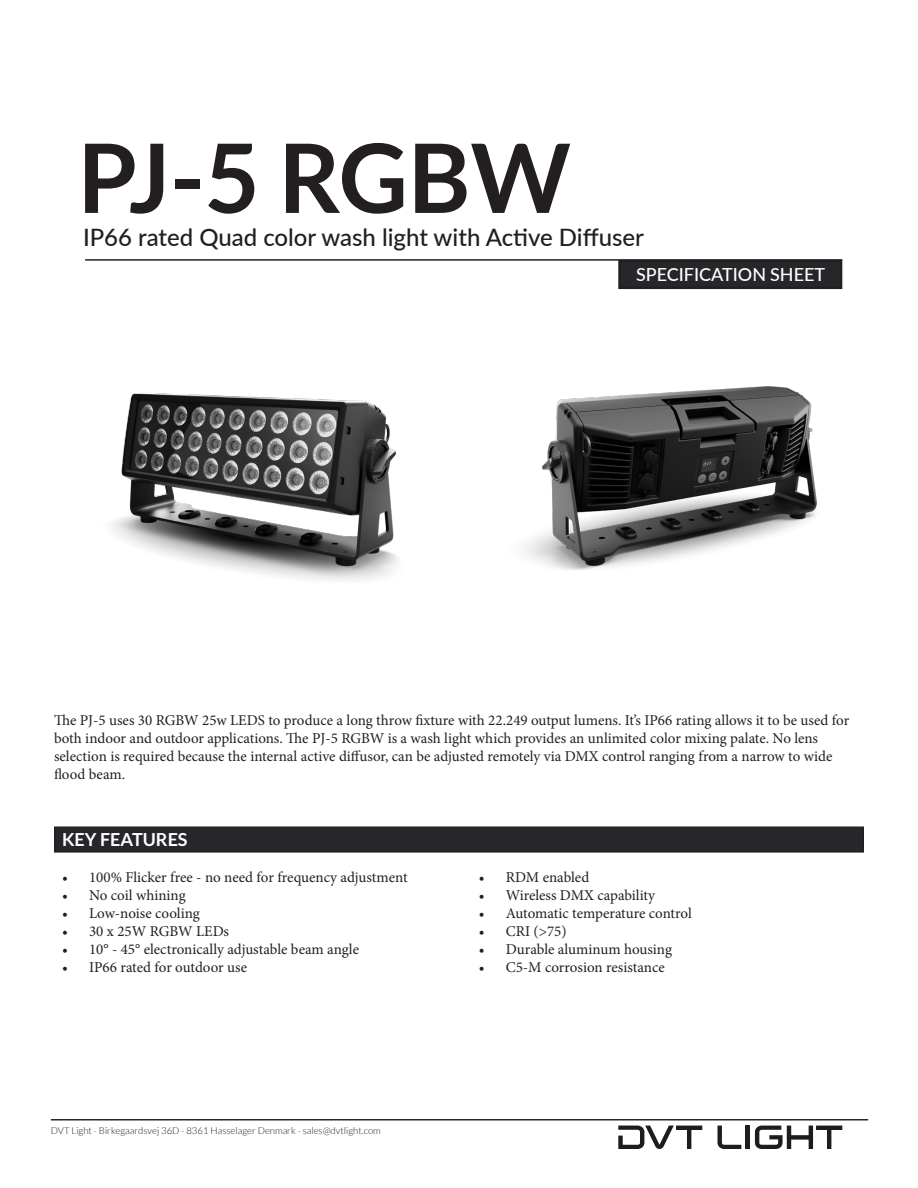
<style>
.page{position:relative;width:918px;height:1188px;background:#fff}
.page>*{position:absolute;margin:0;border:0;box-sizing:border-box;transform-origin:0 0}
.t1{font:700 95.7px "Lato";letter-spacing:-.01em;color:#231f20}
.t2{font:500 24px "Lato";color:#231f20}
.t3{font:500 18px "Lato";color:#fff}
.t4{font:700 18px "Lato";color:#fff}
.t5{font:15px/18px "Minion Pro";color:#231f20}
.t6{font:300 9.6px "Lato";color:#231f20}
</style>
<div class="page">
<hr style="left:85px;top:259px;width:757px;height:2px;background:#231f20">
<div style="left:620px;top:261px;width:221px;height:27px;background:#27262a"></div>
<div style="left:618px;top:260px;width:224px;height:29px;border:2px solid #231f20"></div>
<img style="left:111px;top:392px;width:288px;height:189px">
<div style="left:55px;top:827px;width:808px;height:25px;background:#27262a"></div>
<div style="left:54px;top:826px;width:810px;height:27px;border:2px solid #231f20"></div>
<hr style="left:51px;top:1119px;width:817px;height:1px;background:#27262a">
<div style="left:745px;top:1126px;width:5px;height:23px;background:#1d1d1b"></div>
<svg style="left:755px;top:1126px;width:87px;height:23px"></svg>
<svg style="left:718px;top:1126px;width:23px;height:23px"></svg>
<svg style="left:618px;top:1126px;width:84px;height:23px"></svg>
<img style="left:524px;top:386px;width:293px;height:184px">
<p class="t1" style="left:78px;top:123px;width:495px">PJ-5 RGBW</p>
<p class="t2" style="left:83px;top:220px;width:563px">IP66 rated Quad color wash light with Active Diffuser</p>
<p class="t3" style="left:636px;top:262px;width:191px">SPECIFICATION SHEET</p>
<p class="t5" style="left:54px;top:711px;width:797px">The PJ-5 uses 30 RGBW 25w LEDS to produce a long throw fixture with 22.249 output lumens. It’s IP66 rating allows it to be used for both indoor and outdoor applications. The PJ-5 RGBW is a wash light which provides an unlimited color mixing palate. No lens</p>
<p class="t5" style="left:54px;top:747px;width:780px">selection is required because the internal active diffusor, can be adjusted remotely via DMX control ranging from a narrow to wide flood beam.</p>
<p class="t4" style="left:62px;top:829px;width:127px">KEY FEATURES</p>
<p class="t5" style="left:62px;top:868px;width:347px">• 100% Flicker free - no need for frequency adjustment</p>
<p class="t5" style="left:62px;top:886px;width:125px">• No coil whining</p>
<p class="t5" style="left:62px;top:904px;width:139px">• Low-noise cooling</p>
<p class="t5" style="left:62px;top:922px;width:169px">• 30 x 25W RGBW LEDs</p>
<p class="t5" style="left:62px;top:940px;width:299px">• 10° - 45° electronically adjustable beam angle</p>
<p class="t5" style="left:62px;top:958px;width:187px">• IP66 rated for outdoor use</p>
<p class="t6" style="left:51px;top:1126px;width:331px">DVT Light - Birkegaardsvej 36D - 8361 Hasselager Denmark - sales@dvtlight.com</p>
<p class="t5" style="left:479px;top:868px;width:112px">• RDM enabled</p>
<p class="t5" style="left:479px;top:886px;width:178px">• Wireless DMX capability</p>
<p class="t5" style="left:479px;top:904px;width:215px">• Automatic temperature control</p>
<p class="t5" style="left:479px;top:922px;width:89px">• CRI (&gt;75)</p>
<p class="t5" style="left:479px;top:940px;width:195px">• Durable aluminum housing</p>
<p class="t5" style="left:479px;top:958px;width:188px">• C5-M corrosion resistance</p>
</div>
